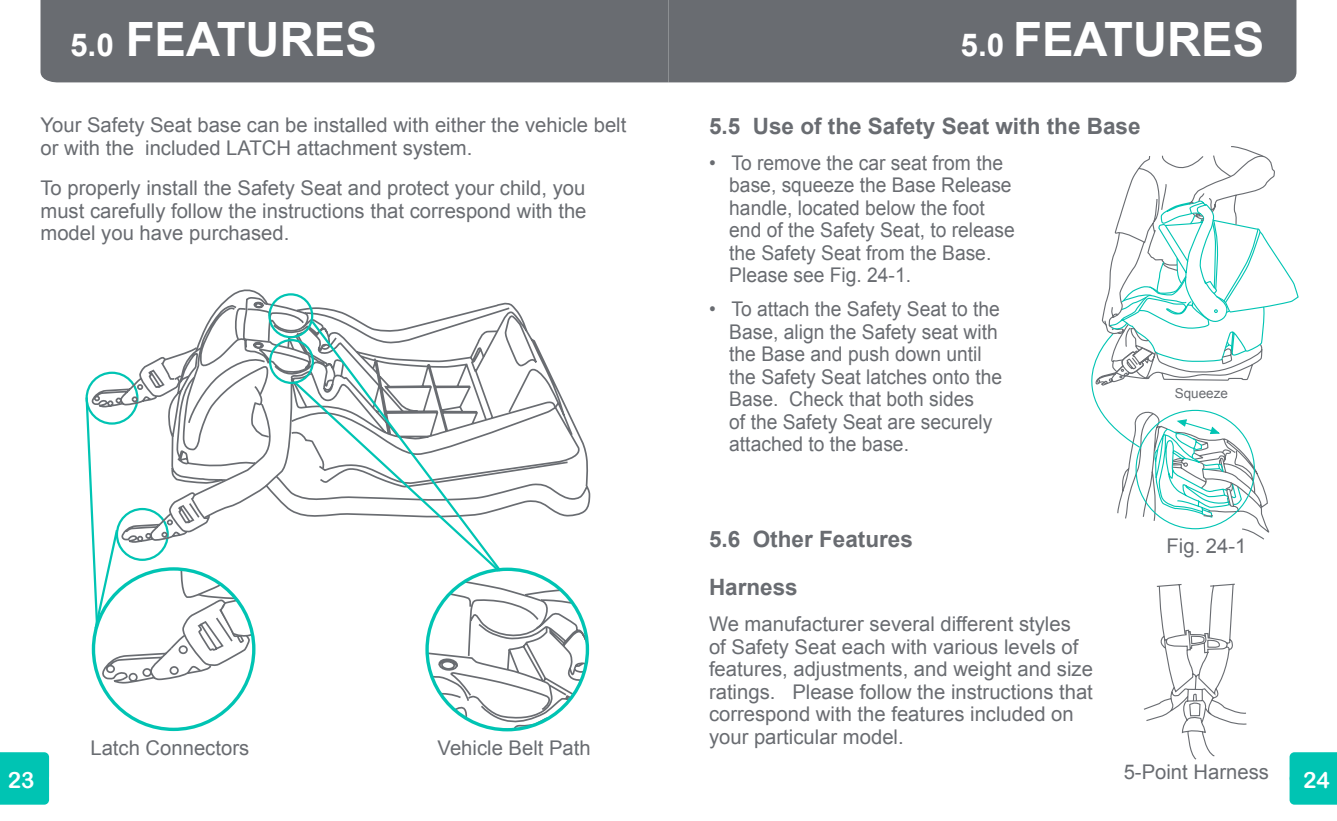
<style>
.page{position:relative;width:1337px;height:821px;background:#fff}
.page>*{position:absolute;margin:0;border:0;box-sizing:border-box;transform-origin:0 0}
.t1{font:700 47.25px "Arial";color:#fff}
.t2{font:700 22.5px/48.6px "Arial";color:#696c71}
.t3{font:22.5px "Arial Rounded MT Bold";color:#fff}
.t4{font:20.25px/22.5px "Arial";color:#696c71}
.t5{font:20.25px/22.5px "Arial";color:#696c71;scale:.95 1}
.t6{font:13.5px "Arial";color:#696c71}
.s1{font-size:31.5px}
</style>
<div class="page">
<div style="left:668px;top:0;width:628px;height:82px;background:#696c71"></div>
<div style="left:40px;top:0;width:628px;height:82px;background:#696c71"></div>
<div style="left:0;top:752px;width:49px;height:52px;background:#00c4b3"></div>
<div style="left:1289px;top:752px;width:47px;height:52px;background:#00c4b3"></div>
<svg style="left:1091px;top:146px;width:208px;height:394px"></svg>
<svg style="left:1144px;top:583px;width:103px;height:177px"></svg>
<div style="left:268px;top:293px;width:45px;height:45px;border:2px solid #00c4b3;border-radius:50%"></div>
<svg style="left:85px;top:301px;width:502px;height:428px"></svg>
<svg style="left:309px;top:318px;width:194px;height:255px"></svg>
<h1 class="t1" style="left:70px;top:13px;width:308px"><span class="s1">5.0</span> FEATURES</h1>
<h1 class="t1" style="left:960px;top:13px;width:305px"><span class="s1">5.0</span> FEATURES</h1>
<p class="t4" style="left:40px;top:114px;width:587px">Your Safety Seat base can be installed with either the vehicle belt or with the included LATCH attachment system.</p>
<p class="t4" style="left:40px;top:177px;width:547px;text-align:justify">To properly install the Safety Seat and protect your child, you must carefully follow the instructions that correspond with the model you have purchased.</p>
<p class="t4" style="left:90px;top:736px;width:160px">Latch Connectors</p>
<p class="t4" style="left:438px;top:736px;width:155px">Vehicle Belt Path</p>
<p class="t2" style="left:709px;top:101px;width:433px">5.5 Use of the Safety Seat with the Base</p>
<p class="t5" style="left:729px;top:151px;width:302px;text-indent:-20px">• To remove the car seat from the base, squeeze the Base Release handle, located below the foot end of the Safety Seat, to release the Safety Seat from the Base.<br>Please see Fig. 24-1.</p>
<p class="t5" style="left:729px;top:298px;width:289px;text-indent:-20px">• To attach the Safety Seat to the<br>Base, align the Safety seat with the Base and push down until the Safety Seat latches onto the<br>Base. Check that both sides<br>of the Safety Seat are securely attached to the base.</p>
<p class="t6" style="left:1174px;top:384px;width:55px">Squeeze</p>
<p class="t2" style="left:709px;top:514px;width:205px">5.6 Other Features<br>Harness</p>
<p class="t4" style="left:709px;top:612px;width:385px">We manufacturer several different styles<br>of Safety Seat each with various levels of features, adjustments, and weight and size ratings. Please follow the instructions that correspond with the features included on your particular model.</p>
<p class="t4" style="left:1166px;top:534px;width:81px">Fig. 24-1</p>
<p class="t4" style="left:1123px;top:760px;width:147px">5-Point Harness</p>
<p class="t3" style="left:8px;top:766px;width:28px">23</p>
<p class="t3" style="left:1303px;top:766px;width:28px">24</p>
</div>
